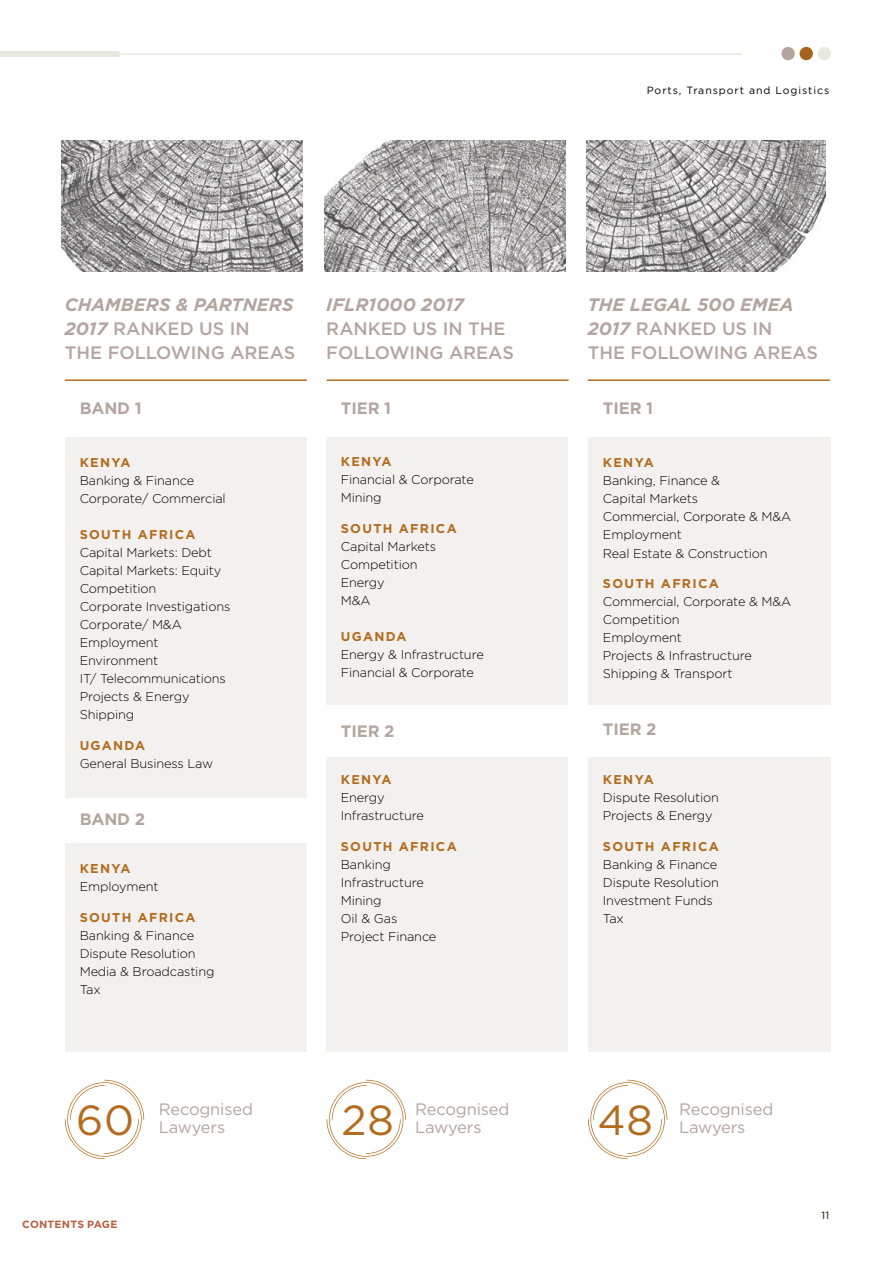
<style>
.page{position:relative;width:893px;height:1263px;background:#fff}
.page>*{position:absolute;margin:0;border:0;box-sizing:border-box;transform-origin:0 0}
.t1{font:42px "Gotham";color:#b36c1d}
.t2{font:500 18px/24px "Gotham";color:#b4a59f}
.t3{font:italic 700 18px "Gotham";color:#b4a59f}
.t4{font:16.5px/18px "Gotham";letter-spacing:-.01em;color:#b4a59f}
.t5{font:700 16.5px "Gotham";letter-spacing:-.01em;color:#b4a59f}
.t6{font:300 12.75px/18px "Gotham";letter-spacing:-.01em;color:#000}
.t7{font:700 12.75px "Gotham";letter-spacing:.1em;color:#b36c1d}
.t8{font:10.5px "Gotham";letter-spacing:.09em;color:#000}
.t9{font:700 10.5px "Gotham";letter-spacing:.01em;color:#b6613f}
.t10{font:10.5px "Gotham";color:#140b01}
.s1{font-weight:700;font-style:italic}
</style>
<div class="page">
<img style="left:62px;top:140px;width:241px;height:131px">
<img style="left:324px;top:140px;width:242px;height:131px">
<img style="left:586px;top:140px;width:240px;height:131px">
<svg style="left:65px;top:1080px;width:79px;height:79px"></svg>
<svg style="left:327px;top:1080px;width:79px;height:79px"></svg>
<svg style="left:588px;top:1080px;width:79px;height:79px"></svg>
<div style="left:327px;top:437px;width:241px;height:268px;background:#f2f1f0"></div>
<div style="left:327px;top:756px;width:241px;height:295px;background:#f2f1f0"></div>
<div style="left:65px;top:437px;width:242px;height:361px;background:#f2f1f0"></div>
<div style="left:65px;top:843px;width:242px;height:208px;background:#f2f1f0"></div>
<div style="left:588px;top:437px;width:242px;height:268px;background:#f2f1f0"></div>
<div style="left:588px;top:756px;width:242px;height:295px;background:#f2f1f0"></div>
<hr style="left:65px;top:379px;width:242px;height:2px;background:#b36c1d">
<hr style="left:327px;top:379px;width:241px;height:2px;background:#b36c1d">
<hr style="left:588px;top:379px;width:242px;height:2px;background:#b36c1d">
<div style="left:781px;top:47px;width:14px;height:13px;background:#b4a59f;border-radius:50%"></div>
<div style="left:799px;top:47px;width:14px;height:13px;background:#a8641e;border-radius:50%"></div>
<div style="left:818px;top:47px;width:13px;height:13px;background:#e8e8e0;border-radius:50%"></div>
<hr style="left:0;top:53px;width:742px;height:2px;background:#e8e8df">
<div style="left:0;top:51px;width:120px;height:6px;background:#e8e8df"></div>
<p class="t8" style="left:647px;top:84px;width:184px">Ports, Transport and Logistics</p>
<h2 class="t2" style="left:65px;top:292px;width:232px"><span class="s1">CHAMBERS &amp; PARTNERS<br>2017</span> RANKED US IN<br>THE FOLLOWING AREAS</h2>
<h2 class="t3" style="left:326px;top:294px;width:139px">IFLR1000 2017</h2>
<h2 class="t2" style="left:326px;top:316px;width:189px">RANKED US IN THE<br>FOLLOWING AREAS</h2>
<h2 class="t2" style="left:588px;top:292px;width:232px"><span class="s1">THE LEGAL 500 EMEA<br>2017</span> RANKED US IN<br>THE FOLLOWING AREAS</h2>
<p class="t5" style="left:80px;top:398px;width:63px">BAND 1</p>
<p class="t5" style="left:341px;top:399px;width:52px">TIER 1</p>
<p class="t5" style="left:603px;top:399px;width:52px">TIER 1</p>
<p class="t7" style="left:80px;top:455px;width:52px">KENYA</p>
<p class="t6" style="left:80px;top:471px;width:148px">Banking &amp; Finance<br>Corporate/ Commercial</p>
<p class="t7" style="left:80px;top:527px;width:117px">SOUTH AFRICA</p>
<p class="t6" style="left:80px;top:543px;width:152px">Capital Markets: Debt<br>Capital Markets: Equity<br>Competition<br>Corporate Investigations<br>Corporate/ M&amp;A<br>Employment<br>Environment<br>IT/ Telecommunications<br>Projects &amp; Energy<br>Shipping</p>
<p class="t7" style="left:80px;top:738px;width:67px">UGANDA</p>
<p class="t6" style="left:80px;top:754px;width:135px">General Business Law</p>
<p class="t5" style="left:80px;top:809px;width:67px">BAND 2</p>
<p class="t7" style="left:80px;top:861px;width:52px">KENYA</p>
<p class="t6" style="left:80px;top:877px;width:80px">Employment</p>
<p class="t7" style="left:80px;top:910px;width:117px">SOUTH AFRICA</p>
<p class="t6" style="left:80px;top:926px;width:136px">Banking &amp; Finance<br>Dispute Resolution<br>Media &amp; Broadcasting<br>Tax</p>
<p class="t7" style="left:341px;top:454px;width:52px">KENYA</p>
<p class="t6" style="left:341px;top:471px;width:134px">Financial &amp; Corporate<br>Mining</p>
<p class="t7" style="left:341px;top:521px;width:117px">SOUTH AFRICA</p>
<p class="t6" style="left:341px;top:537px;width:97px">Capital Markets<br>Competition<br>Energy<br>M&amp;A</p>
<p class="t7" style="left:341px;top:629px;width:67px">UGANDA</p>
<p class="t6" style="left:341px;top:645px;width:144px">Energy &amp; Infrastructure<br>Financial &amp; Corporate</p>
<p class="t5" style="left:341px;top:722px;width:55px">TIER 2</p>
<p class="t7" style="left:341px;top:772px;width:52px">KENYA</p>
<p class="t6" style="left:341px;top:788px;width:85px">Energy<br>Infrastructure</p>
<p class="t7" style="left:341px;top:839px;width:117px">SOUTH AFRICA</p>
<p class="t6" style="left:341px;top:855px;width:97px">Banking<br>Infrastructure<br>Mining<br>Oil &amp; Gas<br>Project Finance</p>
<p class="t7" style="left:603px;top:456px;width:52px">KENYA</p>
<p class="t6" style="left:603px;top:472px;width:190px">Banking, Finance &amp;<br>Capital Markets<br>Commercial, Corporate &amp; M&amp;A<br>Employment<br>Real Estate &amp; Construction</p>
<p class="t7" style="left:603px;top:576px;width:117px">SOUTH AFRICA</p>
<p class="t6" style="left:603px;top:593px;width:190px">Commercial, Corporate &amp; M&amp;A<br>Competition<br>Employment<br>Projects &amp; Infrastructure<br>Shipping &amp; Transport</p>
<p class="t5" style="left:603px;top:720px;width:55px">TIER 2</p>
<p class="t7" style="left:603px;top:772px;width:52px">KENYA</p>
<p class="t6" style="left:603px;top:788px;width:118px">Dispute Resolution<br>Projects &amp; Energy</p>
<p class="t7" style="left:603px;top:839px;width:117px">SOUTH AFRICA</p>
<p class="t6" style="left:603px;top:855px;width:118px">Banking &amp; Finance<br>Dispute Resolution<br>Investment Funds<br>Tax</p>
<h1 class="t1" style="left:76px;top:1096px;width:60px">60</h1>
<p class="t4" style="left:159px;top:1100px;width:96px">Recognised<br>Lawyers</p>
<h1 class="t1" style="left:341px;top:1096px;width:54px">28</h1>
<p class="t4" style="left:415px;top:1100px;width:96px">Recognised</p>
<p class="t4" style="left:415px;top:1118px;width:68px">Lawyers</p>
<h1 class="t1" style="left:597px;top:1096px;width:57px">48</h1>
<p class="t4" style="left:679px;top:1100px;width:96px">Recognised</p>
<p class="t4" style="left:679px;top:1118px;width:68px">Lawyers</p>
<p class="t10" style="left:821px;top:1209px;width:9px">11</p>
<p class="t9" style="left:22px;top:1218px;width:97px">CONTENTS PAGE</p>
</div>
